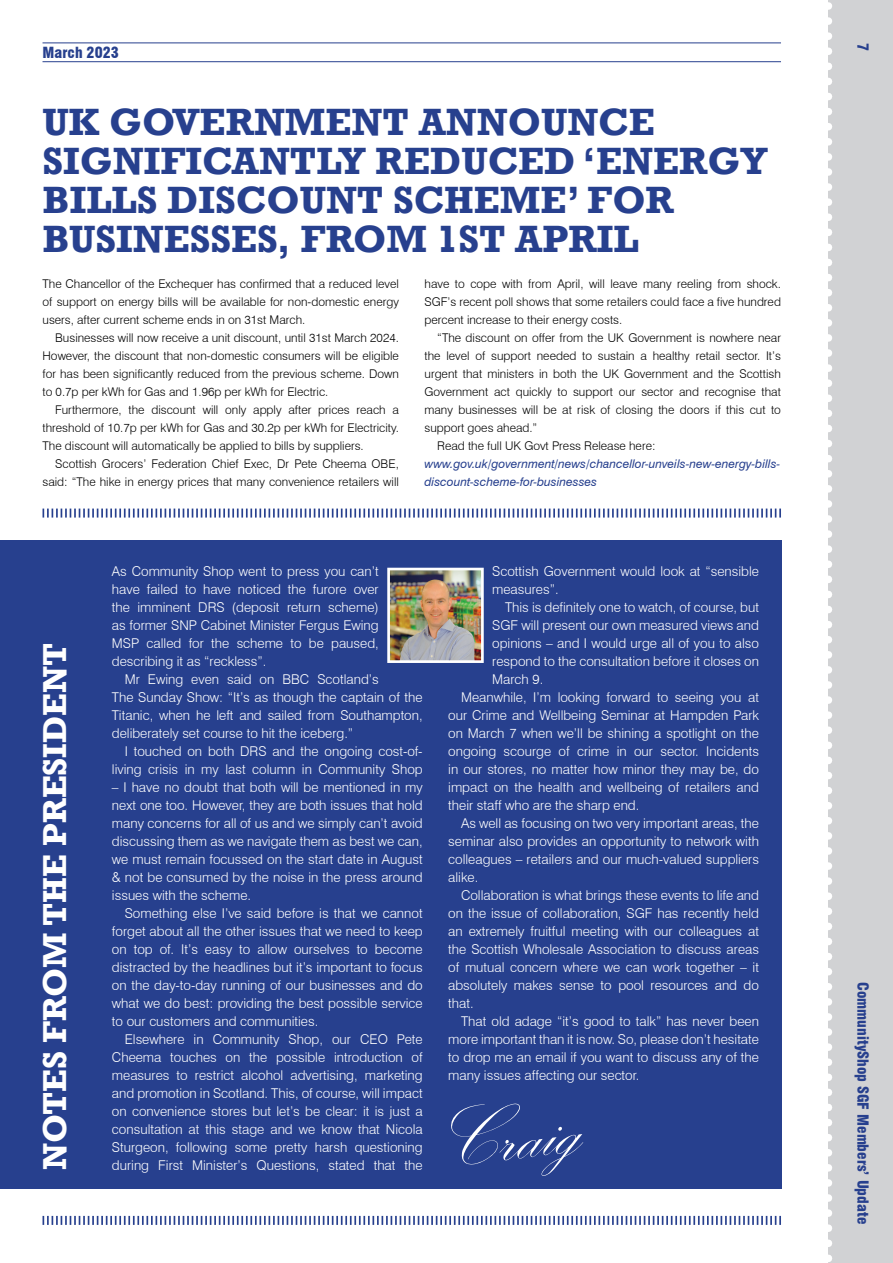
<style>
.page{position:relative;width:893px;height:1263px;background:#fff}
.page>*{position:absolute;margin:0;border:0;box-sizing:border-box;transform-origin:0 0}
.t1{font:85.35px "Kunstler Script";color:#fff}
.t2{font:700 39px/39px "Rockwell";color:#27408e}
.t3{font:700 34.05px "Rockwell";color:#fff}
.t4{font:900 condensed 15px "Swiss 721 BT";color:#27408e}
.t5{font:300 13.5px/18px "Swiss 721 BT";color:#fff;text-align:justify}
.t6{font:300 12px/18px "Swiss 721 BT";color:#000;text-align:justify}
.t7{font:italic 12px/18px "Swiss 721 BT";color:#27408e}
</style>
<div class="page">
<svg style="left:43px;top:1216px;width:738px;height:9px"></svg>
<div style="left:0;top:540px;width:781px;height:648px;background:#27408e"></div>
<div style="left:828px;top:0;width:65px;height:1263px;background:#d1d2d4"></div>
<svg style="left:828px;top:2px;width:4px;height:1260px"></svg>
<svg style="left:43px;top:509px;width:738px;height:9px"></svg>
<hr style="left:43px;top:43px;width:738px;height:1px;background:#27408e">
<hr style="left:43px;top:61px;width:738px;height:1px;background:#27408e">
<img style="left:391px;top:572px;width:89px;height:87px">
<div style="left:387px;top:568px;width:97px;height:95px;border:3px solid #fff"></div>
<p class="t4" style="left:43px;top:44px;width:78px">March 2023</p>
<h2 class="t2" style="left:43px;top:102px;width:727px">UK GOVERNMENT ANNOUNCE<br>SIGNIFICANTLY REDUCED ‘ENERGY<br>BILLS DISCOUNT SCHEME’ FOR<br>BUSINESSES, FROM 1ST APRIL</h2>
<p class="t6" style="left:43px;top:275px;width:358px">The Chancellor of the Exchequer has confirmed that a reduced level of support on energy bills will be available for non-domestic energy users, after current scheme ends in on 31st March.</p>
<p class="t6" style="left:43px;top:329px;width:358px;text-indent:13px">Businesses will now receive a unit discount, until 31st March 2024.<br>However, the discount that non-domestic consumers will be eligible for has been significantly reduced from the previous scheme. Down to 0.7p per kWh for Gas and 1.96p per kWh for Electric.</p>
<p class="t6" style="left:43px;top:401px;width:358px;text-indent:13px">Furthermore, the discount will only apply after prices reach a threshold of 10.7p per kWh for Gas and 30.2p per kWh for Electricity.<br>The discount will automatically be applied to bills by suppliers.</p>
<p class="t6" style="left:43px;top:455px;width:358px;text-align:right">Scottish Grocers’ Federation Chief Exec, Dr Pete Cheema OBE, said: “The hike in energy prices that many convenience retailers will</p>
<p class="t6" style="left:424px;top:275px;width:358px">have to cope with from April, will leave many reeling from shock.<br>SGF’s recent poll shows that some retailers could face a five hundred percent increase to their energy costs.</p>
<p class="t6" style="left:437px;top:329px;width:345px">“The discount on offer from the UK Government is nowhere near</p>
<p class="t6" style="left:424px;top:347px;width:358px">the level of support needed to sustain a healthy retail sector. It’s</p>
<p class="t6" style="left:424px;top:365px;width:358px">urgent that ministers in both the UK Government and the Scottish</p>
<p class="t6" style="left:424px;top:383px;width:358px">Government act quickly to support our sector and recognise that</p>
<p class="t6" style="left:424px;top:401px;width:358px">many businesses will be at risk of closing the doors if this cut to</p>
<p class="t6" style="left:424px;top:419px;width:114px">support goes ahead.”</p>
<p class="t6" style="left:437px;top:437px;width:220px">Read the full UK Govt Press Release here:</p>
<p class="t7" style="left:424px;top:455px;width:357px">www.gov.uk/government/news/chancellor-unveils-new-energy-bills&shy;discount-scheme-for-businesses</p>
<h3 class="t3" style="left:34px;top:1170px;width:529px;rotate:-90deg">NOTES FROM THE PRESIDENT</h3>
<p class="t5" style="left:112px;top:562px;width:268px">As Community Shop went to press you can’t have failed to have noticed the furore over the imminent DRS (deposit return scheme) as former SNP Cabinet Minister Fergus Ewing MSP called for the scheme to be paused, describing it as “reckless”.</p>
<p class="t5" style="left:112px;top:670px;width:312px;text-align:left;text-indent:13px">Mr Ewing even said on BBC Scotland’s<br>The Sunday Show: “It’s as though the captain of the Titanic, when he left and sailed from Southampton, deliberately set course to hit the iceberg.”</p>
<p class="t5" style="left:112px;top:742px;width:312px;text-align:right">I touched on both DRS and the ongoing cost-of&shy;living crisis in my last column in Community Shop</p>
<p class="t5" style="left:112px;top:778px;width:312px">– I have no doubt that both will be mentioned in my next one too. However, they are both issues that hold many concerns for all of us and we simply can’t avoid discussing them as we navigate them as best we can, we must remain focussed on the start date in August &amp; not be consumed by the noise in the press around issues with the scheme.</p>
<p class="t5" style="left:112px;top:904px;width:312px;text-indent:13px">Something else I’ve said before is that we cannot forget about all the other issues that we need to keep on top of. It’s easy to allow ourselves to become distracted by the headlines but it’s important to focus on the day-to-day running of our businesses and do what we do best: providing the best possible service to our customers and communities.</p>
<p class="t5" style="left:112px;top:1030px;width:312px;text-indent:13px">Elsewhere in Community Shop, our CEO Pete Cheema touches on the possible introduction of measures to restrict alcohol advertising, marketing and promotion in Scotland. This, of course, will impact on convenience stores but let’s be clear: it is just a consultation at this stage and we know that Nicola Sturgeon, following some pretty harsh questioning during First Minister’s Questions, stated that the</p>
<p class="t5" style="left:492px;top:562px;width:268px">Scottish Government would look at “sensible measures”.</p>
<p class="t5" style="left:505px;top:598px;width:256px">This is definitely one to watch, of course, but</p>
<p class="t5" style="left:492px;top:616px;width:268px">SGF will present our own measured views and</p>
<p class="t5" style="left:492px;top:634px;width:268px">opinions – and I would urge all of you to also</p>
<p class="t5" style="left:492px;top:652px;width:268px">respond to the consultation before it closes on</p>
<p class="t5" style="left:492px;top:670px;width:53px">March 9.</p>
<p class="t5" style="left:461px;top:688px;width:299px">Meanwhile, I’m looking forward to seeing you at</p>
<p class="t5" style="left:448px;top:706px;width:312px">our Crime and Wellbeing Seminar at Hampden Park</p>
<p class="t5" style="left:448px;top:724px;width:312px">on March 7 when we’ll be shining a spotlight on the</p>
<p class="t5" style="left:448px;top:742px;width:312px">ongoing scourge of crime in our sector. Incidents</p>
<p class="t5" style="left:448px;top:760px;width:312px">in our stores, no matter how minor they may be, do</p>
<p class="t5" style="left:448px;top:778px;width:312px">impact on the health and wellbeing of retailers and</p>
<p class="t5" style="left:448px;top:796px;width:193px">their staff who are the sharp end.</p>
<p class="t5" style="left:461px;top:814px;width:299px">As well as focusing on two very important areas, the</p>
<p class="t5" style="left:448px;top:832px;width:312px">seminar also provides an opportunity to network with</p>
<p class="t5" style="left:448px;top:850px;width:312px">colleagues – retailers and our much-valued suppliers</p>
<p class="t5" style="left:448px;top:868px;width:32px">alike.</p>
<p class="t5" style="left:461px;top:886px;width:299px">Collaboration is what brings these events to life and</p>
<p class="t5" style="left:448px;top:904px;width:312px">on the issue of collaboration, SGF has recently held</p>
<p class="t5" style="left:448px;top:922px;width:312px">an extremely fruitful meeting with our colleagues at</p>
<p class="t5" style="left:448px;top:940px;width:312px">the Scottish Wholesale Association to discuss areas</p>
<p class="t5" style="left:448px;top:958px;width:312px">of mutual concern where we can work together – it</p>
<p class="t5" style="left:448px;top:976px;width:312px">absolutely makes sense to pool resources and do</p>
<p class="t5" style="left:448px;top:994px;width:27px">that.</p>
<p class="t5" style="left:461px;top:1012px;width:299px">That old adage “it’s good to talk” has never been</p>
<p class="t5" style="left:448px;top:1030px;width:312px">more important than it is now. So, please don’t hesitate</p>
<p class="t5" style="left:448px;top:1048px;width:312px">to drop me an email if you want to discuss any of the</p>
<p class="t5" style="left:448px;top:1066px;width:193px">many issues affecting our sector.</p>
<h1 class="t1" style="left:423px;top:1099px;width:152px;rotate:-7deg">Craig</h1>
<p class="t4" style="left:872px;top:43px;width:10px;rotate:90deg">7</p>
<p class="t4" style="left:872px;top:982px;width:244px;rotate:90deg">CommunityShop SGF Members’ Update</p>
</div>
